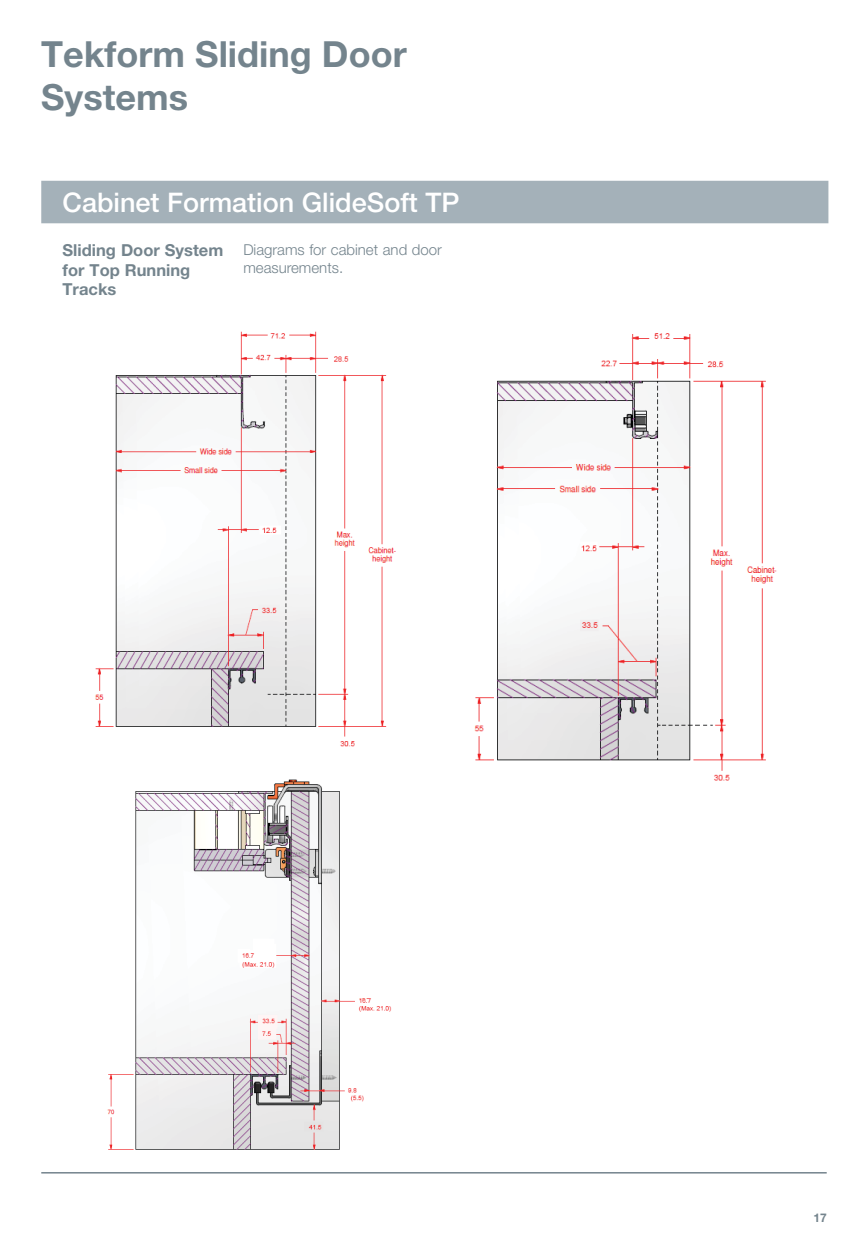
<style>
.page{position:relative;width:868px;height:1238px;background:#fff}
.page>*{position:absolute;margin:0;border:0;box-sizing:border-box;transform-origin:0 0}
.t1{font:700 36px "Helvetica Neue LT Pro";color:#74848d}
.Subhead{font:500 27px "Helvetica Neue LT Pro";color:#fff}
.Intro_Subhead{font:700 16.5px/19.5px "Helvetica Neue LT Pro";color:#74848d}
.Intro_Body{font:300 15px/18px "Helvetica Neue LT Pro";color:#74848d}
.t2{font:700 12px "Helvetica Neue LT Pro";color:#74848d}
</style>
<div class="page">
<hr style="left:41px;top:1171px;width:785px;height:2px;background:#74848d">
<div style="left:41px;top:181px;width:787px;height:42px;background:#a4b1b9"></div>
<img style="left:95px;top:331px;width:301px;height:416px">
<img style="left:107px;top:779px;width:285px;height:371px">
<img style="left:474px;top:333px;width:303px;height:448px">
<p class="t1" style="left:41px;top:32px;width:367px">Tekform Sliding Door</p>
<p class="t1" style="left:41px;top:75px;width:148px">Systems</p>
<p class="Subhead" style="left:63px;top:186px;width:398px">Cabinet Formation GlideSoft TP</p>
<p class="Intro_Subhead" style="left:63px;top:240px;width:162px">Sliding Door System for Top Running<br>Tracks</p>
<p class="Intro_Body" style="left:243px;top:241px;width:200px">Diagrams for cabinet and door measurements.</p>
<p class="t2" style="left:813px;top:1210px;width:15px">17</p>
</div>
